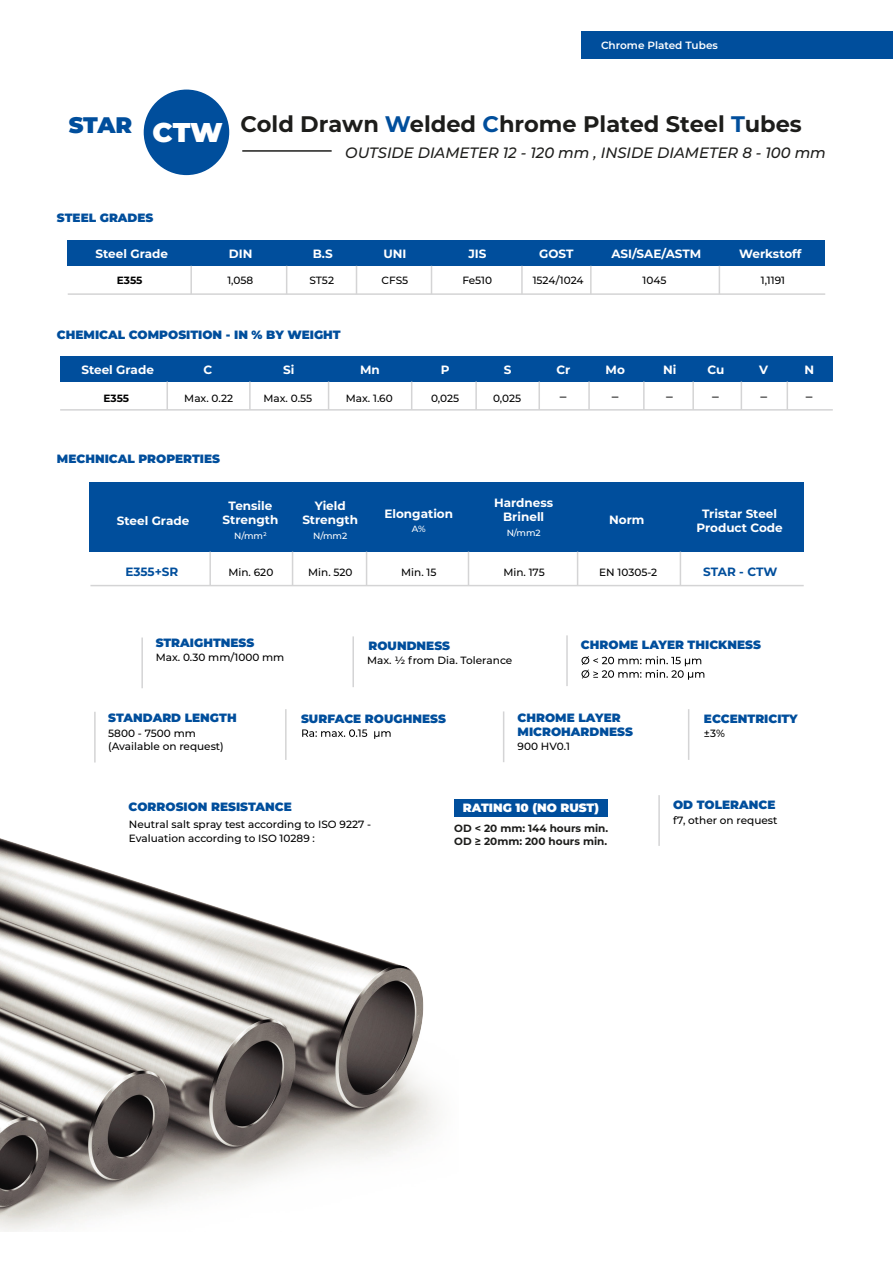
<style>
.page{position:relative;width:893px;height:1263px;background:#fff}
.page>*{position:absolute;margin:0;border:0;box-sizing:border-box;transform-origin:0 0}
.t1{font:900 27.15px "Montserrat";color:#fff}
.t2{font:700 22.5px "Montserrat";color:#1d1d1b}
.t3{font:900 22.5px "Montserrat";color:#004e9c}
.t4{font:italic 500 15px "Montserrat";color:#1e1e1c}
.t5{font:900 12px/13.5px "Montserrat";color:#004e9c}
.t6{font:700 12px/14.2px "Montserrat";color:#fff;text-align:center}
.t7{font:900 12px "Montserrat";color:#fff}
.t8{font:700 12px "Montserrat";letter-spacing:-.005em;color:#004e9c}
.t9{font:500 10.5px/13.5px "Montserrat";color:#000}
.t10{font:700 10.5px/13.5px "Montserrat";color:#1d1d1b}
.t11{font:600 10.5px "Montserrat";color:#fff}
.t12{font:700 10.5px "Montserrat";color:#000}
.t13{font:500 10.5px "Montserrat";color:#000;scale:2.34 1}
.t14{font:500 9px "Montserrat";color:#fff}
.s1{color:#004e9c}
</style>
<div class="page">
<div style="left:144px;top:90px;width:85px;height:85px;background:#004e9c;border-radius:50%"></div>
<hr style="left:242px;top:150px;width:90px;height:2px;background:#1e1e1c">
<div style="left:68px;top:241px;width:757px;height:25px;background:#004e9c"></div>
<hr style="left:68px;top:293px;width:757px;height:2px;background:#d4d4d5">
<hr style="left:190px;top:266px;width:2px;height:28px;background:#d4d4d5">
<svg style="left:286px;top:266px;width:1px;height:27px"></svg>
<svg style="left:356px;top:266px;width:1px;height:27px"></svg>
<svg style="left:431px;top:266px;width:1px;height:27px"></svg>
<hr style="left:521px;top:266px;width:2px;height:28px;background:#d4d4d5">
<hr style="left:590px;top:266px;width:2px;height:28px;background:#d4d4d5">
<svg style="left:719px;top:266px;width:1px;height:27px"></svg>
<hr style="left:60px;top:409px;width:773px;height:2px;background:#d4d4d5">
<div style="left:60px;top:356px;width:773px;height:26px;background:#004e9c"></div>
<hr style="left:166px;top:382px;width:2px;height:28px;background:#d4d4d5">
<hr style="left:249px;top:382px;width:2px;height:28px;background:#d4d4d5">
<svg style="left:328px;top:382px;width:1px;height:27px"></svg>
<svg style="left:411px;top:382px;width:1px;height:27px"></svg>
<hr style="left:475px;top:382px;width:2px;height:28px;background:#d4d4d5">
<hr style="left:538px;top:382px;width:2px;height:28px;background:#d4d4d5">
<hr style="left:643px;top:382px;width:2px;height:28px;background:#d4d4d5">
<hr style="left:588px;top:382px;width:2px;height:28px;background:#d4d4d5">
<hr style="left:692px;top:382px;width:2px;height:28px;background:#d4d4d5">
<svg style="left:741px;top:382px;width:1px;height:27px"></svg>
<svg style="left:787px;top:382px;width:1px;height:27px"></svg>
<div style="left:89px;top:483px;width:715px;height:69px;background:#004e9c"></div>
<hr style="left:209px;top:552px;width:2px;height:33px;background:#d4d4d5">
<hr style="left:292px;top:552px;width:1px;height:33px;background:#d4d4d5">
<hr style="left:366px;top:552px;width:1px;height:33px;background:#d4d4d5">
<hr style="left:468px;top:552px;width:1px;height:33px;background:#d4d4d5">
<hr style="left:577px;top:552px;width:1px;height:33px;background:#d4d4d5">
<hr style="left:680px;top:552px;width:1px;height:33px;background:#d4d4d5">
<hr style="left:90px;top:585px;width:714px;height:1px;background:#d4d4d5">
<hr style="left:141px;top:637px;width:2px;height:51px;background:#d4d4d5">
<hr style="left:94px;top:712px;width:2px;height:50px;background:#d4d4d5">
<hr style="left:352px;top:636px;width:2px;height:51px;background:#d4d4d5">
<hr style="left:285px;top:709px;width:2px;height:51px;background:#d4d4d5">
<svg style="left:302px;top:729px;width:89px;height:10px"></svg>
<hr style="left:688px;top:709px;width:1px;height:51px;background:#d4d4d5">
<hr style="left:503px;top:711px;width:1px;height:51px;background:#d4d4d5">
<hr style="left:566px;top:635px;width:2px;height:51px;background:#d4d4d5">
<svg style="left:581px;top:656px;width:123px;height:24px"></svg>
<div style="left:454px;top:799px;width:154px;height:18px;background:#004e9c"></div>
<img style="left:0;top:752px;width:438px;height:479px">
<div style="left:582px;top:31px;width:311px;height:28px;background:#004e9c"></div>
<hr style="left:658px;top:795px;width:2px;height:51px;background:#d4d4d5">
<p class="t11" style="left:601px;top:38px;width:118px">Chrome Plated Tubes</p>
<h2 class="t3" style="left:69px;top:108px;width:65px">STAR</h2>
<h2 class="t2" style="left:241px;top:108px;width:563px">Cold Drawn <span class="s1">W</span>elded <span class="s1">C</span>hrome Plated Steel <span class="s1">T</span>ubes</h2>
<h3 class="t4" style="left:345px;top:143px;width:482px">OUTSIDE DIAMETER 12 - 120 mm , INSIDE DIAMETER 8 - 100 mm</h3>
<h1 class="t1" style="left:152px;top:112px;width:72px">CTW</h1>
<p class="t5" style="left:57px;top:211px;width:98px">STEEL GRADES</p>
<p class="t6" style="left:96px;top:246px;width:74px">Steel Grade</p>
<p class="t12" style="left:117px;top:273px;width:27px">E355</p>
<p class="t9" style="left:227px;top:273px;width:27px">1,058</p>
<p class="t9" style="left:309px;top:273px;width:26px">ST52</p>
<p class="t9" style="left:381px;top:273px;width:28px">CFS5</p>
<p class="t9" style="left:462px;top:273px;width:31px">Fe510</p>
<p class="t9" style="left:533px;top:273px;width:52px">1524/1024</p>
<p class="t9" style="left:642px;top:273px;width:25px">1045</p>
<p class="t9" style="left:761px;top:273px;width:26px">1,1191</p>
<p class="t6" style="left:229px;top:246px;width:25px">DIN</p>
<p class="t6" style="left:313px;top:246px;width:22px">B.S</p>
<p class="t6" style="left:383px;top:246px;width:25px">UNI</p>
<p class="t6" style="left:468px;top:246px;width:20px">JIS</p>
<p class="t6" style="left:539px;top:246px;width:36px">GOST</p>
<p class="t6" style="left:611px;top:246px;width:92px">ASI/SAE/ASTM</p>
<p class="t6" style="left:739px;top:246px;width:64px">Werkstoff</p>
<p class="t5" style="left:57px;top:327px;width:285px">CHEMICAL COMPOSITION - IN % BY WEIGHT</p>
<p class="t6" style="left:81px;top:362px;width:74px">Steel Grade</p>
<p class="t12" style="left:104px;top:390px;width:27px">E355</p>
<p class="t9" style="left:184px;top:391px;width:50px">Max. 0.22</p>
<p class="t9" style="left:264px;top:391px;width:50px">Max. 0.55</p>
<p class="t9" style="left:346px;top:391px;width:48px">Max. 1.60</p>
<p class="t9" style="left:431px;top:391px;width:30px">0,025</p>
<p class="t6" style="left:203px;top:362px;width:10px">C</p>
<p class="t6" style="left:283px;top:362px;width:13px">Si</p>
<p class="t6" style="left:360px;top:362px;width:21px">Mn</p>
<p class="t6" style="left:441px;top:362px;width:10px">P</p>
<p class="t5" style="left:57px;top:451px;width:165px">MECHNICAL PROPERTIES</p>
<p class="t6" style="left:117px;top:513px;width:74px">Steel Grade</p>
<p class="t6" style="left:223px;top:498px;width:57px">Tensile<br>Strength</p>
<p class="t14" style="left:234px;top:529px;width:30px">N/mm</p>
<p class="t6" style="left:302px;top:498px;width:57px">Yield<br>Strength</p>
<p class="t14" style="left:313px;top:529px;width:36px">N/mm2</p>
<p class="t6" style="left:384px;top:506px;width:70px">Elongation</p>
<p class="t14" style="left:412px;top:523px;width:16px">A%</p>
<p class="t6" style="left:504px;top:362px;width:9px">S</p>
<p class="t6" style="left:663px;top:362px;width:15px">Ni</p>
<p class="t13" style="left:558px;top:389px;width:6px">-</p>
<p class="t13" style="left:611px;top:389px;width:6px">-</p>
<p class="t13" style="left:665px;top:389px;width:6px">-</p>
<p class="t13" style="left:711px;top:389px;width:6px">-</p>
<p class="t13" style="left:759px;top:389px;width:6px">-</p>
<p class="t13" style="left:805px;top:389px;width:6px">-</p>
<p class="t6" style="left:556px;top:362px;width:15px">Cr</p>
<p class="t6" style="left:606px;top:362px;width:21px">Mo</p>
<p class="t6" style="left:707px;top:362px;width:18px">Cu</p>
<p class="t6" style="left:759px;top:362px;width:11px">V</p>
<p class="t6" style="left:804px;top:362px;width:11px">N</p>
<p class="t9" style="left:493px;top:391px;width:30px">0,025</p>
<p class="t6" style="left:494px;top:495px;width:61px">Hardness<br>Brinell</p>
<p class="t14" style="left:507px;top:526px;width:36px">N/mm2</p>
<p class="t6" style="left:609px;top:512px;width:37px">Norm</p>
<p class="t6" style="left:696px;top:506px;width:88px">Tristar Steel<br>Product Code</p>
<p class="t8" style="left:125px;top:563px;width:54px">E355+SR</p>
<p class="t8" style="left:703px;top:563px;width:76px">STAR - CTW</p>
<p class="t9" style="left:228px;top:565px;width:46px">Min. 620</p>
<p class="t9" style="left:308px;top:565px;width:46px">Min. 520</p>
<p class="t9" style="left:401px;top:565px;width:37px">Min. 15</p>
<p class="t9" style="left:503px;top:565px;width:43px">Min. 175</p>
<p class="t9" style="left:599px;top:565px;width:60px">EN 10305-2</p>
<p class="t5" style="left:156px;top:635px;width:100px">STRAIGHTNESS</p>
<p class="t9" style="left:156px;top:650px;width:130px">Max. 0.30 mm/1000 mm</p>
<p class="t5" style="left:368px;top:638px;width:83px">ROUNDNESS</p>
<p class="t9" style="left:367px;top:653px;width:147px">Max. ½ from Dia. Tolerance</p>
<p class="t5" style="left:581px;top:638px;width:181px">CHROME LAYER THICKNESS</p>
<p class="t5" style="left:108px;top:710px;width:130px">STANDARD LENGTH</p>
<p class="t9" style="left:108px;top:726px;width:117px">5800 - 7500 mm (Available on request)</p>
<p class="t5" style="left:518px;top:710px;width:117px">CHROME LAYER<br>MICROHARDNESS</p>
<p class="t9" style="left:518px;top:739px;width:54px">900 HV0.1</p>
<p class="t5" style="left:301px;top:711px;width:146px">SURFACE ROUGHNESS</p>
<p class="t5" style="left:704px;top:711px;width:95px">ECCENTRICITY</p>
<p class="t9" style="left:704px;top:726px;width:22px">±3%</p>
<p class="t5" style="left:129px;top:799px;width:165px">CORROSION RESISTANCE</p>
<p class="t9" style="left:129px;top:817px;width:244px">Neutral salt spray test according to ISO 9227 -<br>Evaluation according to ISO 10289 :</p>
<p class="t7" style="left:463px;top:799px;width:138px">RATING 10 (NO RUST)</p>
<p class="t10" style="left:454px;top:821px;width:155px">OD &lt; 20 mm: 144 hours min.<br>OD ≥ 20mm: 200 hours min.</p>
<p class="t5" style="left:673px;top:797px;width:104px">OD TOLERANCE</p>
<p class="t9" style="left:673px;top:813px;width:106px">f7, other on request</p>
</div>
